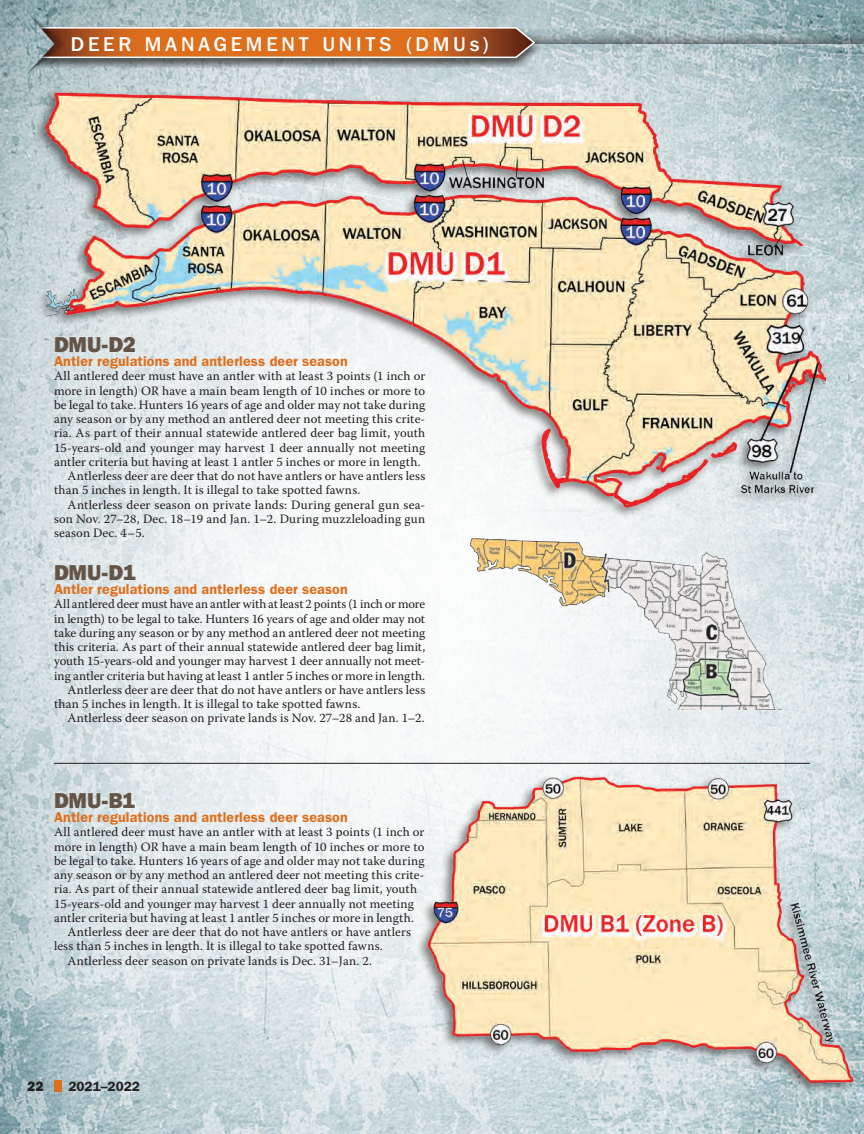
<style>
.page{position:relative;width:864px;height:1134px;background:#fff}
.page>*{position:absolute;margin:0;border:0;box-sizing:border-box;transform-origin:0 0}
.t1{font:800 21.3px "Franklin Gothic IT Cby BT";letter-spacing:-.02em;color:#635446}
.t2{font:500 19.8px "Franklin Gothic IT Cby BT";letter-spacing:.195em;color:#fff}
.t3{font:600 14.25px "Franklin Gothic";letter-spacing:.01em;color:#de6f1d}
.t4{font:600 13.5px "Franklin Gothic";color:#231f20}
.t5{font:800 13.5px "Franklin Gothic IT Cby BT";color:#231f20}
.t6{font:12.75px "Warnock Pro";letter-spacing:.01em;color:#231f20}
.t7{font:12.75px "Warnock Pro";letter-spacing:-.01em;color:#231f20}
</style>
<div class="page">
<img style="left:0;top:51px;width:864px;height:1083px">
<img style="left:0;top:0;width:864px;height:51px">
<div style="left:56px;top:30px;width:808px;height:23px;background:#231f20;opacity:.9"></div>
<svg style="left:826px;top:45px;width:38px;height:8px"></svg>
<img style="left:21px;top:8px;width:49px;height:72px">
<img style="left:410px;top:764px;width:454px;height:370px">
<hr style="left:54px;top:763px;width:756px;height:1px;background:#231f20">
<img style="left:654px;top:550px;width:146px;height:160px">
<img style="left:459px;top:550px;width:195px;height:160px">
<img style="left:46px;top:22px;width:780px;height:528px">
<div style="left:54px;top:1080px;width:8px;height:11px;background:#de6f1d"></div>
<h2 class="t2" style="left:71px;top:31px;width:420px">DEER MANAGEMENT UNITS (DMUs)</h2>
<h1 class="t1" style="left:54px;top:331px;width:84px">DMU-D2</h1>
<p class="t3" style="left:54px;top:353px;width:295px">Antler regulations and antlerless deer season</p>
<p class="t6" style="left:54px;top:368px;width:373px">All antlered deer must have an antler with at least 3 points (1 inch or</p>
<p class="t6" style="left:54px;top:383px;width:373px">more in length) OR have a main beam length of 10 inches or more to</p>
<p class="t6" style="left:54px;top:397px;width:373px">be legal to take. Hunters 16 years of age and older may not take during</p>
<p class="t6" style="left:54px;top:411px;width:373px">any season or by any method an antlered deer not meeting this crite-</p>
<p class="t6" style="left:54px;top:425px;width:373px">ria. As part of their annual statewide antlered deer bag limit, youth</p>
<p class="t6" style="left:54px;top:440px;width:373px">15-years-old and younger may harvest 1 deer annually not meeting</p>
<p class="t6" style="left:54px;top:454px;width:368px">antler criteria but having at least 1 antler 5 inches or more in length.</p>
<p class="t6" style="left:68px;top:468px;width:359px">Antlerless deer are deer that do not have antlers or have antlers less</p>
<p class="t6" style="left:54px;top:482px;width:308px">than 5 inches in length. It is illegal to take spotted fawns.</p>
<p class="t6" style="left:68px;top:497px;width:359px">Antlerless deer season on private lands: During general gun sea-</p>
<p class="t6" style="left:54px;top:511px;width:373px">son Nov. 27–28, Dec. 18–19 and Jan. 1–2. During muzzleloading gun</p>
<p class="t6" style="left:54px;top:525px;width:92px">season Dec. 4–5.</p>
<h1 class="t1" style="left:54px;top:559px;width:83px">DMU-D1</h1>
<p class="t3" style="left:54px;top:581px;width:295px">Antler regulations and antlerless deer season</p>
<p class="t7" style="left:54px;top:596px;width:373px">All antlered deer must have an antler with at least 2 points (1 inch or more</p>
<p class="t6" style="left:54px;top:611px;width:373px">in length) to be legal to take. Hunters 16 years of age and older may not</p>
<p class="t6" style="left:54px;top:625px;width:373px">take during any season or by any method an antlered deer not meeting</p>
<p class="t6" style="left:54px;top:639px;width:373px">this criteria. As part of their annual statewide antlered deer bag limit,</p>
<p class="t6" style="left:54px;top:653px;width:373px">youth 15-years-old and younger may harvest 1 deer annually not meet-</p>
<p class="t6" style="left:54px;top:668px;width:373px">ing antler criteria but having at least 1 antler 5 inches or more in length.</p>
<p class="t6" style="left:68px;top:682px;width:359px">Antlerless deer are deer that do not have antlers or have antlers less</p>
<p class="t6" style="left:54px;top:696px;width:308px">than 5 inches in length. It is illegal to take spotted fawns.</p>
<p class="t6" style="left:68px;top:710px;width:359px">Antlerless deer season on private lands is Nov. 27–28 and Jan. 1–2.</p>
<h1 class="t1" style="left:54px;top:787px;width:82px">DMU-B1</h1>
<p class="t3" style="left:54px;top:809px;width:295px">Antler regulations and antlerless deer season</p>
<p class="t6" style="left:54px;top:824px;width:372px">All antlered deer must have an antler with at least 3 points (1 inch or</p>
<p class="t6" style="left:54px;top:839px;width:372px">more in length) OR have a main beam length of 10 inches or more to</p>
<p class="t6" style="left:54px;top:853px;width:372px">be legal to take. Hunters 16 years of age and older may not take during</p>
<p class="t6" style="left:54px;top:867px;width:372px">any season or by any method an antlered deer not meeting this crite-</p>
<p class="t6" style="left:54px;top:881px;width:365px">ria. As part of their annual statewide antlered deer bag limit, youth</p>
<p class="t6" style="left:54px;top:896px;width:362px">15-years-old and younger may harvest 1 deer annually not meeting</p>
<p class="t6" style="left:54px;top:910px;width:362px">antler criteria but having at least 1 antler 5 inches or more in length.</p>
<p class="t6" style="left:68px;top:924px;width:345px">Antlerless deer are deer that do not have antlers or have antlers</p>
<p class="t6" style="left:54px;top:938px;width:330px">less than 5 inches in length. It is illegal to take spotted fawns.</p>
<p class="t6" style="left:68px;top:953px;width:306px">Antlerless deer season on private lands is Dec. 31–Jan. 2.</p>
<p class="t5" style="left:27px;top:1077px;width:18px">22</p>
<p class="t4" style="left:68px;top:1079px;width:73px">2021–2022</p>
</div>
